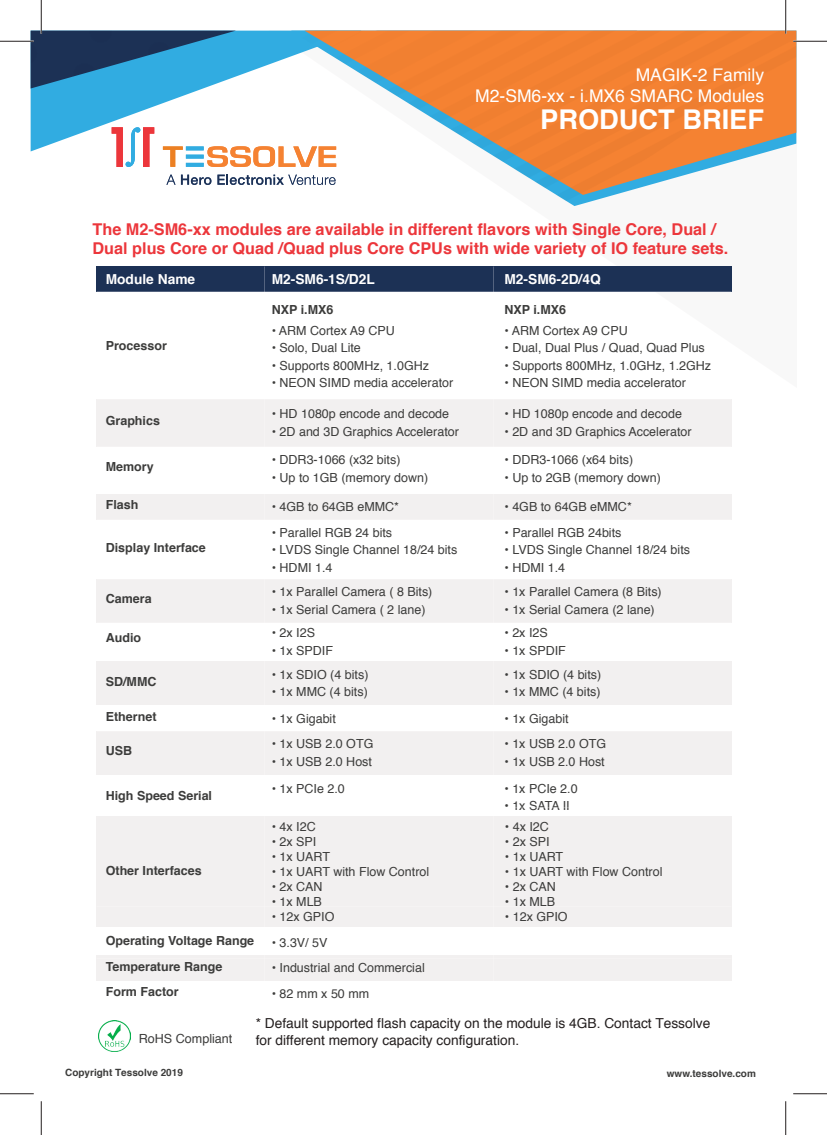
<style>
.page{position:relative;width:827px;height:1135px;background:#fff}
.page>*{position:absolute;margin:0;border:0;box-sizing:border-box;transform-origin:0 0}
.t1{font:700 27.25px "Helvetica";color:#fff}
.t2{font:17.5px/21px "Helvetica";color:#fff;text-align:right}
.t3{font:700 16.25px/19.5px "Helvetica";color:#ec363b}
.t4{font:13.75px/16.5px "Helvetica";color:#241f1f}
.t5{font:700 13.75px "Helvetica";color:#fff}
.t6{font:12.62px "Helvetica";color:#3c3c3b}
.t7{font:12.5px "Helvetica";color:#3c3c3b}
.t8{font:700 12.5px "Helvetica";color:#3c3c3b}
.t9{font:700 10px "Helvetica";color:#3c3c3b}
</style>
<div class="page">
<svg style="left:31px;top:89px;width:132px;height:62px;fill:#31ace1"></svg>
<svg style="left:40px;top:31px;width:251px;height:83px;fill:#31ace1"></svg>
<svg style="left:31px;top:31px;width:205px;height:58px;background:#2a709c"></svg>
<svg style="left:291px;top:31px;width:505px;height:175px;fill:#f58232"></svg>
<svg style="left:163px;top:146px;width:173px;height:21px"></svg>
<svg style="left:112px;top:127px;width:42px;height:40px"></svg>
<svg style="left:166px;top:175px;width:9px;height:10px"></svg>
<svg style="left:181px;top:175px;width:30px;height:10px"></svg>
<svg style="left:217px;top:175px;width:118px;height:10px"></svg>
<div style="left:96px;top:266px;width:636px;height:25px;background:#1c3155"></div>
<div style="left:96px;top:494px;width:636px;height:26px;background:#f2f0f0"></div>
<div style="left:96px;top:580px;width:636px;height:43px;background:#f2f0f0"></div>
<div style="left:96px;top:399px;width:636px;height:48px;background:#f2f0f0"></div>
<div style="left:96px;top:661px;width:636px;height:44px;background:#f2f0f0"></div>
<div style="left:96px;top:731px;width:636px;height:44px;background:#f2f0f0"></div>
<div style="left:96px;top:955px;width:636px;height:26px;background:#f2f0f0"></div>
<div style="left:96px;top:816px;width:636px;height:111px;background:#f2f0f0"></div>
<img style="left:99px;top:1021px;width:31px;height:31px">
<hr style="left:0;top:40px;width:34px;height:2px;background:#fff">
<hr style="left:793px;top:40px;width:34px;height:2px;background:#fff">
<hr style="left:40px;top:0;width:2px;height:34px;background:#fff">
<hr style="left:0;top:41px;width:34px;height:1px;background:#241f1f">
<hr style="left:793px;top:41px;width:34px;height:1px;background:#241f1f">
<hr style="left:0;top:1093px;width:34px;height:1px;background:#241f1f">
<hr style="left:793px;top:1093px;width:34px;height:1px;background:#241f1f">
<hr style="left:41px;top:0;width:1px;height:34px;background:#241f1f">
<hr style="left:41px;top:1101px;width:1px;height:34px;background:#241f1f">
<hr style="left:785px;top:0;width:1px;height:34px;background:#241f1f">
<hr style="left:785px;top:1101px;width:1px;height:34px;background:#241f1f">
<h2 class="t2" style="left:475px;top:65px;width:290px">MAGIK-2 Family<br>M2-SM6-xx - i.MX6 SMARC Modules</h2>
<h1 class="t1" style="left:540px;top:97px;width:225px">PRODUCT BRIEF</h1>
<h3 class="t3" style="left:92px;top:219px;width:637px">The M2-SM6-xx modules are available in different flavors with Single Core, Dual /<br>Dual plus Core or Quad /Quad plus Core CPUs with wide variety of IO feature sets.</h3>
<p class="t5" style="left:106px;top:268px;width:91px">Module Name</p>
<p class="t8" style="left:106px;top:336px;width:63px">Processor</p>
<p class="t8" style="left:106px;top:411px;width:56px">Graphics</p>
<p class="t8" style="left:106px;top:456px;width:49px">Memory</p>
<p class="t5" style="left:272px;top:268px;width:105px">M2-SM6-1S/D2L</p>
<p class="t5" style="left:504px;top:268px;width:98px">M2-SM6-2D/4Q</p>
<p class="t8" style="left:272px;top:299px;width:63px">NXP i.MX6</p>
<p class="t7" style="left:272px;top:321px;width:125px">• ARM Cortex A9 CPU</p>
<p class="t7" style="left:272px;top:338px;width:91px">• Solo, Dual Lite</p>
<p class="t7" style="left:272px;top:356px;width:159px">• Supports 800MHz, 1.0GHz</p>
<p class="t7" style="left:272px;top:373px;width:183px">• NEON SIMD media accelerator</p>
<p class="t8" style="left:504px;top:299px;width:63px">NXP i.MX6</p>
<p class="t7" style="left:504px;top:321px;width:125px">• ARM Cortex A9 CPU</p>
<p class="t7" style="left:504px;top:338px;width:202px">• Dual, Dual Plus / Quad, Quad Plus</p>
<p class="t7" style="left:504px;top:356px;width:208px">• Supports 800MHz, 1.0GHz, 1.2GHz</p>
<p class="t7" style="left:504px;top:373px;width:183px">• NEON SIMD media accelerator</p>
<p class="t7" style="left:272px;top:404px;width:179px">• HD 1080p encode and decode</p>
<p class="t7" style="left:272px;top:422px;width:189px">• 2D and 3D Graphics Accelerator</p>
<p class="t7" style="left:272px;top:450px;width:130px">• DDR3-1066 (x32 bits)</p>
<p class="t7" style="left:272px;top:467px;width:158px">• Up to 1GB (memory down)</p>
<p class="t7" style="left:504px;top:404px;width:179px">• HD 1080p encode and decode</p>
<p class="t7" style="left:504px;top:422px;width:189px">• 2D and 3D Graphics Accelerator</p>
<p class="t7" style="left:504px;top:450px;width:130px">• DDR3-1066 (x64 bits)</p>
<p class="t7" style="left:504px;top:467px;width:158px">• Up to 2GB (memory down)</p>
<p class="t8" style="left:106px;top:495px;width:34px">Flash</p>
<p class="t7" style="left:272px;top:497px;width:129px">• 4GB to 64GB eMMC*</p>
<p class="t7" style="left:504px;top:497px;width:129px">• 4GB to 64GB eMMC*</p>
<p class="t8" style="left:106px;top:538px;width:102px">Display Interface</p>
<p class="t7" style="left:272px;top:522px;width:122px">• Parallel RGB 24 bits</p>
<p class="t7" style="left:272px;top:540px;width:187px">• LVDS Single Channel 18/24 bits</p>
<p class="t7" style="left:272px;top:557px;width:62px">• HDMI 1.4</p>
<p class="t7" style="left:504px;top:522px;width:118px">• Parallel RGB 24bits</p>
<p class="t7" style="left:504px;top:540px;width:187px">• LVDS Single Channel 18/24 bits</p>
<p class="t7" style="left:504px;top:557px;width:62px">• HDMI 1.4</p>
<p class="t8" style="left:106px;top:589px;width:47px">Camera</p>
<p class="t7" style="left:272px;top:582px;width:162px">• 1x Parallel Camera ( 8 Bits)</p>
<p class="t7" style="left:272px;top:600px;width:155px">• 1x Serial Camera ( 2 lane)</p>
<p class="t7" style="left:504px;top:582px;width:159px">• 1x Parallel Camera (8 Bits)</p>
<p class="t7" style="left:504px;top:600px;width:152px">• 1x Serial Camera (2 lane)</p>
<p class="t8" style="left:106px;top:628px;width:37px">Audio</p>
<p class="t7" style="left:272px;top:623px;width:45px">• 2x I2S</p>
<p class="t7" style="left:272px;top:641px;width:63px">• 1x SPDIF</p>
<p class="t7" style="left:504px;top:623px;width:45px">• 2x I2S</p>
<p class="t7" style="left:504px;top:641px;width:63px">• 1x SPDIF</p>
<p class="t8" style="left:106px;top:671px;width:52px">SD/MMC</p>
<p class="t7" style="left:272px;top:664px;width:98px">• 1x SDIO (4 bits)</p>
<p class="t7" style="left:272px;top:682px;width:98px">• 1x MMC (4 bits)</p>
<p class="t7" style="left:504px;top:664px;width:98px">• 1x SDIO (4 bits)</p>
<p class="t7" style="left:504px;top:682px;width:98px">• 1x MMC (4 bits)</p>
<p class="t8" style="left:106px;top:707px;width:52px">Ethernet</p>
<p class="t7" style="left:272px;top:709px;width:66px">• 1x Gigabit</p>
<p class="t7" style="left:504px;top:709px;width:66px">• 1x Gigabit</p>
<p class="t8" style="left:106px;top:741px;width:28px">USB</p>
<p class="t8" style="left:106px;top:785px;width:108px">High Speed Serial</p>
<p class="t8" style="left:106px;top:860px;width:97px">Other Interfaces</p>
<p class="t7" style="left:272px;top:734px;width:103px">• 1x USB 2.0 OTG</p>
<p class="t7" style="left:272px;top:752px;width:102px">• 1x USB 2.0 Host</p>
<p class="t7" style="left:504px;top:734px;width:103px">• 1x USB 2.0 OTG</p>
<p class="t7" style="left:504px;top:752px;width:102px">• 1x USB 2.0 Host</p>
<p class="t7" style="left:272px;top:779px;width:75px">• 1x PCIe 2.0</p>
<p class="t7" style="left:504px;top:779px;width:75px">• 1x PCIe 2.0</p>
<p class="t7" style="left:504px;top:796px;width:67px">• 1x SATA II</p>
<p class="t7" style="left:272px;top:817px;width:45px">• 4x I2C</p>
<p class="t7" style="left:272px;top:832px;width:46px">• 2x SPI</p>
<p class="t7" style="left:272px;top:847px;width:60px">• 1x UART</p>
<p class="t7" style="left:272px;top:862px;width:159px">• 1x UART with Flow Control</p>
<p class="t7" style="left:272px;top:877px;width:52px">• 2x CAN</p>
<p class="t7" style="left:272px;top:892px;width:52px">• 1x MLB</p>
<p class="t7" style="left:272px;top:907px;width:64px">• 12x GPIO</p>
<p class="t7" style="left:505px;top:817px;width:45px">• 4x I2C</p>
<p class="t7" style="left:505px;top:832px;width:46px">• 2x SPI</p>
<p class="t7" style="left:505px;top:847px;width:60px">• 1x UART</p>
<p class="t7" style="left:505px;top:862px;width:159px">• 1x UART with Flow Control</p>
<p class="t7" style="left:505px;top:877px;width:52px">• 2x CAN</p>
<p class="t7" style="left:505px;top:892px;width:52px">• 1x MLB</p>
<p class="t7" style="left:505px;top:907px;width:64px">• 12x GPIO</p>
<p class="t8" style="left:106px;top:930px;width:150px">Operating Voltage Range</p>
<p class="t7" style="left:272px;top:933px;width:57px">• 3.3V/ 5V</p>
<p class="t8" style="left:106px;top:956px;width:118px">Temperature Range</p>
<p class="t7" style="left:272px;top:958px;width:155px">• Industrial and Commercial</p>
<p class="t8" style="left:106px;top:982px;width:74px">Form Factor</p>
<p class="t7" style="left:272px;top:984px;width:99px">• 82 mm x 50 mm</p>
<p class="t6" style="left:139px;top:1029px;width:95px">RoHS Compliant</p>
<p class="t4" style="left:256px;top:1016px;width:456px">* Default supported flash capacity on the module is 4GB. Contact Tessolve for different memory capacity configuration.</p>
<p class="t9" style="left:65px;top:1064px;width:119px">Copyright Tessolve 2019</p>
<p class="t9" style="left:667px;top:1065px;width:91px">www.tessolve.com</p>
</div>
